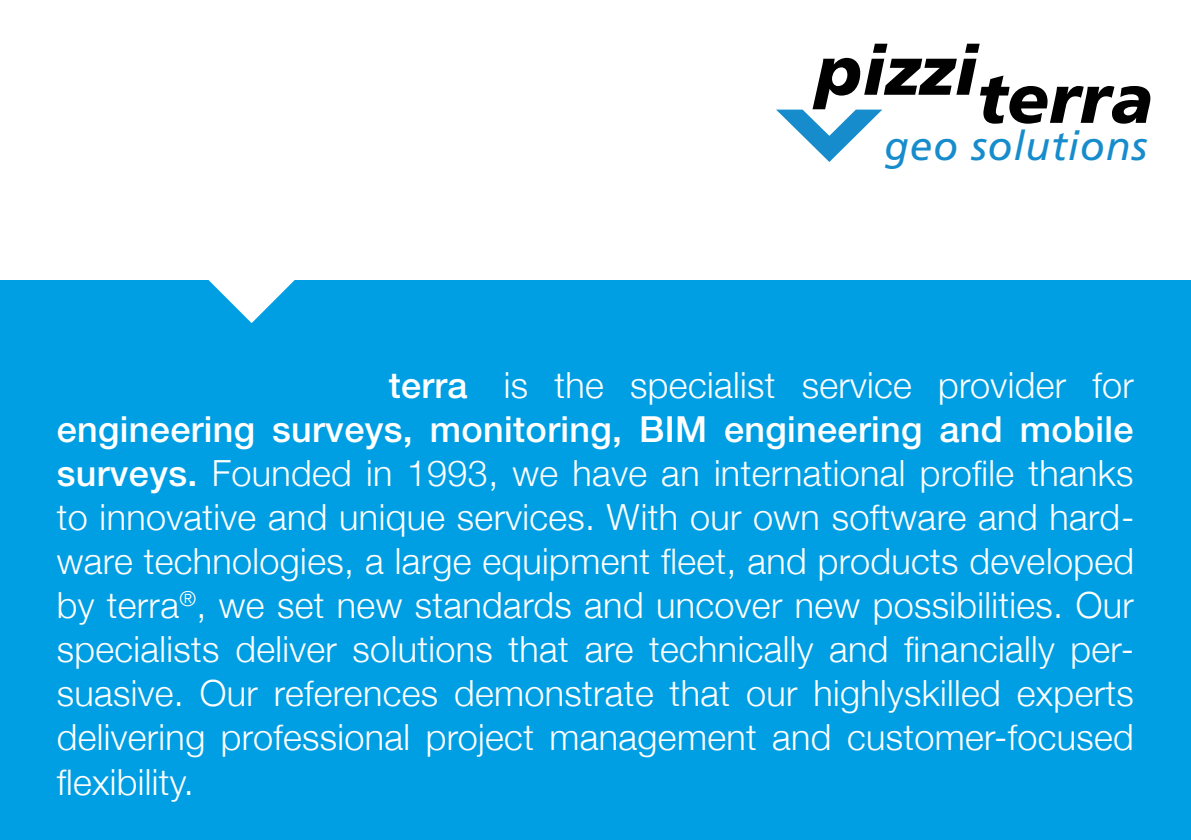
<style>
.page{position:relative;width:1191px;height:840px;background:#fff}
.page>*{position:absolute;margin:0;border:0;box-sizing:border-box;transform-origin:0 0}
.t1{font:italic 900 69.2px "Frutiger";color:#000100}
.t2{font:italic 40.6px "Frutiger LT Std";letter-spacing:.02em;color:#178ccc}
.t3{font:300 36px/44px "Helvetica Neue";letter-spacing:.01em;color:#fff;text-align:justify}
.s1{font-weight:500}
</style>
<div class="page">
<div style="left:0;top:280px;width:1191px;height:559px;background:#009fe3"></div>
<svg style="left:208px;top:280px;width:87px;height:43px"></svg>
<svg style="left:776px;top:109px;width:106px;height:53px"></svg>
<h1 class="t1" style="left:816px;top:43px;width:338px">pizziterra</h1>
<p class="t2" style="left:884px;top:122px;width:264px">geo solutions</p>
<p class="t3" style="left:57px;top:362px;width:1079px;text-indent:332px"><span class="s1">terra</span> is the specialist service provider for <span class="s1">engineering surveys, monitoring, BIM engineering and mobile surveys.</span> Founded in 1993, we have an international profile thanks to innovative and unique services. With our own software and hard&shy;ware technologies, a large equipment fleet, and products developed by terra<sup>®</sup>, we set new standards and uncover new possibilities. Our specialists deliver solutions that are technically and financially per&shy;suasive. Our references demonstrate that our highlyskilled experts delivering professional project management and customer-focused flexibility.</p>
</div>
